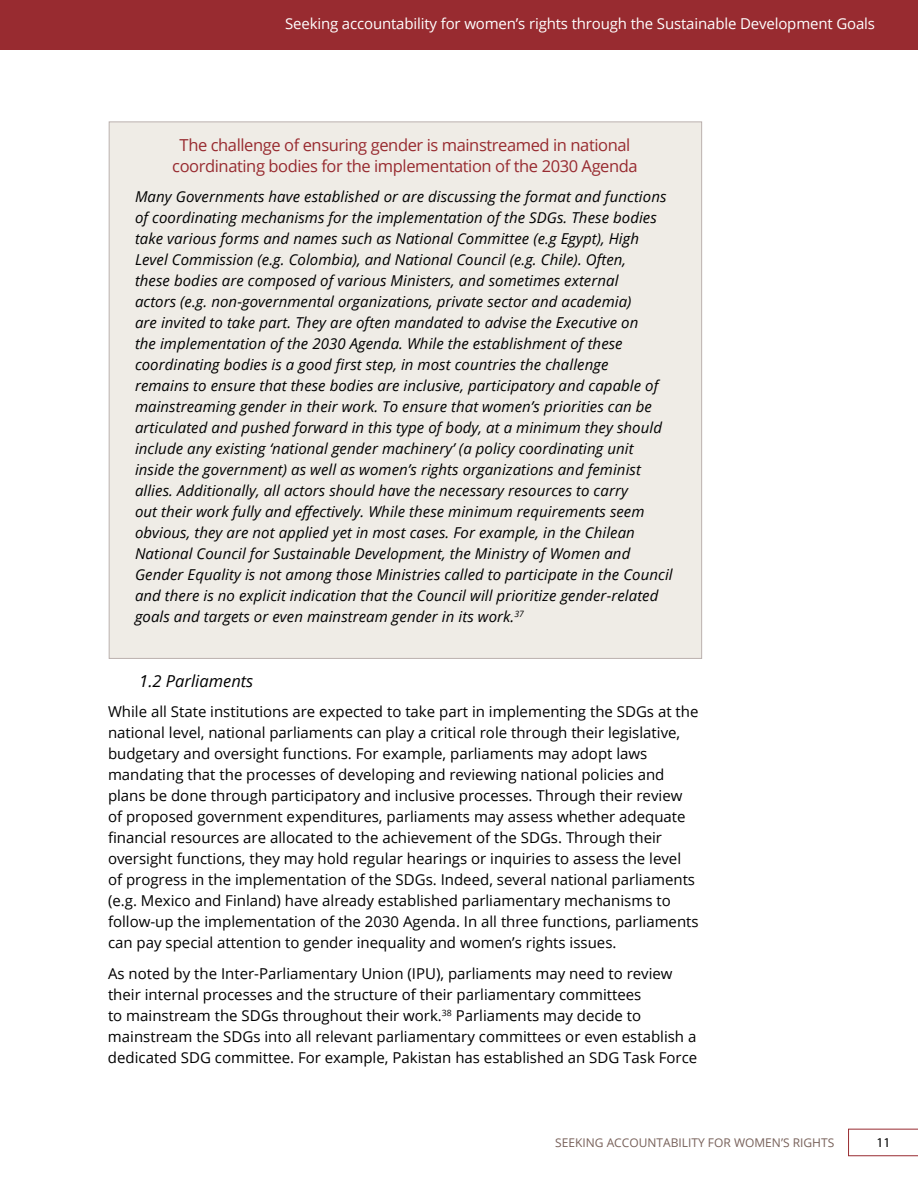
<style>
.page{position:relative;width:918px;height:1188px;background:#fff}
.page>*{position:absolute;margin:0;border:0;box-sizing:border-box;transform-origin:0 0}
.t1{font:16.5px/21px "Open Sans";letter-spacing:-.025em;color:#982b30;text-align:center}
.t2{font:italic 16.5px "Open Sans";color:#000}
.t3{font:italic 15px/21px "Open Sans";letter-spacing:.005em;color:#000}
.t4{font:15px/21px "Open Sans";color:#000}
.t5{font:15px "Open Sans";letter-spacing:-.01em;color:#fff}
.t6{font:13.5px "Myriad Pro";color:#000}
.t7{font:12px "Open Sans";color:#776059}
</style>
<div class="page">
<div style="left:0;top:0;width:918px;height:50px;background:#982b30"></div>
<svg style="left:848px;top:1129px;width:70px;height:27px"></svg>
<div style="left:109px;top:122px;width:593px;height:537px;background:#efece6;border:1px solid #a29490"></div>
<p class="t5" style="left:285px;top:14px;width:591px">Seeking accountability for women’s rights through the Sustainable Development Goals</p>
<p class="t1" style="left:172px;top:134px;width:467px">The challenge of ensuring gender is mainstreamed in national coordinating bodies for the implementation of the 2030 Agenda</p>
<p class="t3" style="left:135px;top:186px;width:539px">Many Governments have established or are discussing the format and functions of coordinating mechanisms for the implementation of the SDGs. These bodies take various forms and names such as National Committee (e.g Egypt), High Level Commission (e.g. Colombia), and National Council (e.g. Chile). Often,<br>these bodies are composed of various Ministers, and sometimes external<br>actors (e.g. non-governmental organizations, private sector and academia)<br>are invited to take part. They are often mandated to advise the Executive on<br>the implementation of the 2030 Agenda. While the establishment of these coordinating bodies is a good first step, in most countries the challenge<br>remains to ensure that these bodies are inclusive, participatory and capable of mainstreaming gender in their work. To ensure that women’s priorities can be articulated and pushed forward in this type of body, at a minimum they should include any existing ‘national gender machinery’ (a policy coordinating unit inside the government) as well as women’s rights organizations and feminist allies. Additionally, all actors should have the necessary resources to carry<br>out their work fully and effectively. While these minimum requirements seem obvious, they are not applied yet in most cases. For example, in the Chilean National Council for Sustainable Development, the Ministry of Women and Gender Equality is not among those Ministries called to participate in the Council and there is no explicit indication that the Council will prioritize gender-related goals and targets or even mainstream gender in its work.<sup>37</sup></p>
<p class="t2" style="left:139px;top:669px;width:115px">1.2 Parliaments</p>
<p class="t4" style="left:108px;top:701px;width:592px">While all State institutions are expected to take part in implementing the SDGs at the national level, national parliaments can play a critical role through their legislative, budgetary and oversight functions. For example, parliaments may adopt laws mandating that the processes of developing and reviewing national policies and plans be done through participatory and inclusive processes. Through their review of proposed government expenditures, parliaments may assess whether adequate financial resources are allocated to the achievement of the SDGs. Through their oversight functions, they may hold regular hearings or inquiries to assess the level of progress in the implementation of the SDGs. Indeed, several national parliaments (e.g. Mexico and Finland) have already established parliamentary mechanisms to follow-up the implementation of the 2030 Agenda. In all three functions, parliaments can pay special attention to gender inequality and women’s rights issues.</p>
<p class="t4" style="left:108px;top:963px;width:591px">As noted by the Inter-Parliamentary Union (IPU), parliaments may need to review their internal processes and the structure of their parliamentary committees<br>to mainstream the SDGs throughout their work.<sup>38</sup> Parliaments may decide to mainstream the SDGs into all relevant parliamentary committees or even establish a dedicated SDG committee. For example, Pakistan has established an SDG Task Force</p>
<p class="t7" style="left:555px;top:1134px;width:281px">SEEKING ACCOUNTABILITY FOR WOMEN’S RIGHTS</p>
<p class="t6" style="left:876px;top:1134px;width:15px">11</p>
</div>
